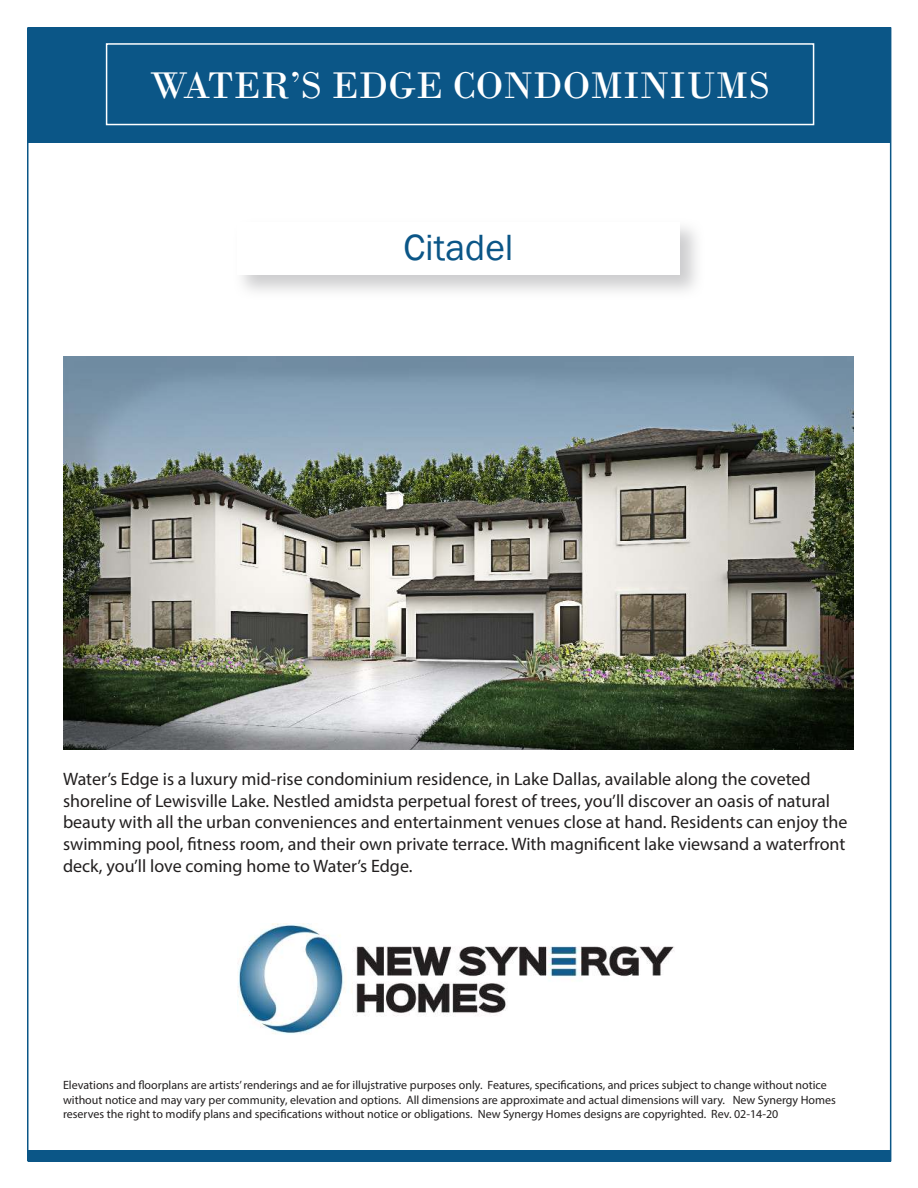
<style>
.page{position:relative;width:918px;height:1188px;background:#fff}
.page>*{position:absolute;margin:0;border:0;box-sizing:border-box;transform-origin:0 0}
.t1{font:39px "Bodoni";color:#fff}
.t2{font:37.5px "Franklin Gothic";color:#0b5687}
.t3{font:18px/21.6px "Myriad Pro";color:#221f1f}
.t4{font:12px/14.4px "Myriad Pro";color:#221f1f}
</style>
<div class="page">
<div style="left:29px;top:27px;width:862px;height:115px;background:#0b5687"></div>
<div style="left:233px;top:218px;width:472px;height:82px;background:#bdbdbf;opacity:.75"></div>
<div style="left:237px;top:222px;width:443px;height:53px;background:#fff"></div>
<div style="left:29px;top:1150px;width:862px;height:11px;background:#0b5687"></div>
<img style="left:63px;top:357px;width:791px;height:393px">
<img style="left:237px;top:924px;width:437px;height:110px">
<div style="left:106px;top:43px;width:708px;height:82px;border:2px solid #fff"></div>
<h1 class="t1" style="left:150px;top:62px;width:621px">WATER’S EDGE CONDOMINIUMS</h1>
<h2 class="t2" style="left:404px;top:225px;width:112px">Citadel</h2>
<p class="t3" style="left:63px;top:770px;width:786px">Water’s Edge is a luxury mid-rise condominium residence, in Lake Dallas, available along the coveted shoreline of Lewisville Lake. Nestled amidsta perpetual forest of trees, you’ll discover an oasis of natural beauty with all the urban conveniences and entertainment venues close at hand. Residents can enjoy the swimming pool, fitness room, and their own private terrace. With magnificent lake viewsand a waterfront deck, you’ll love coming home to Water’s Edge.</p>
<p class="t4" style="left:63px;top:1079px;width:774px">Elevations and floorplans are artists’ renderings and ae for illujstrative purposes only. Features, specifications, and prices subject to change without notice without notice and may vary per community, elevation and options. All dimensions are approximate and actual dimensions will vary. New Synergy Homes reserves the right to modify plans and specifications without notice or obligations. New Synergy Homes designs are copyrighted. Rev. 02-14-20</p>
</div>
